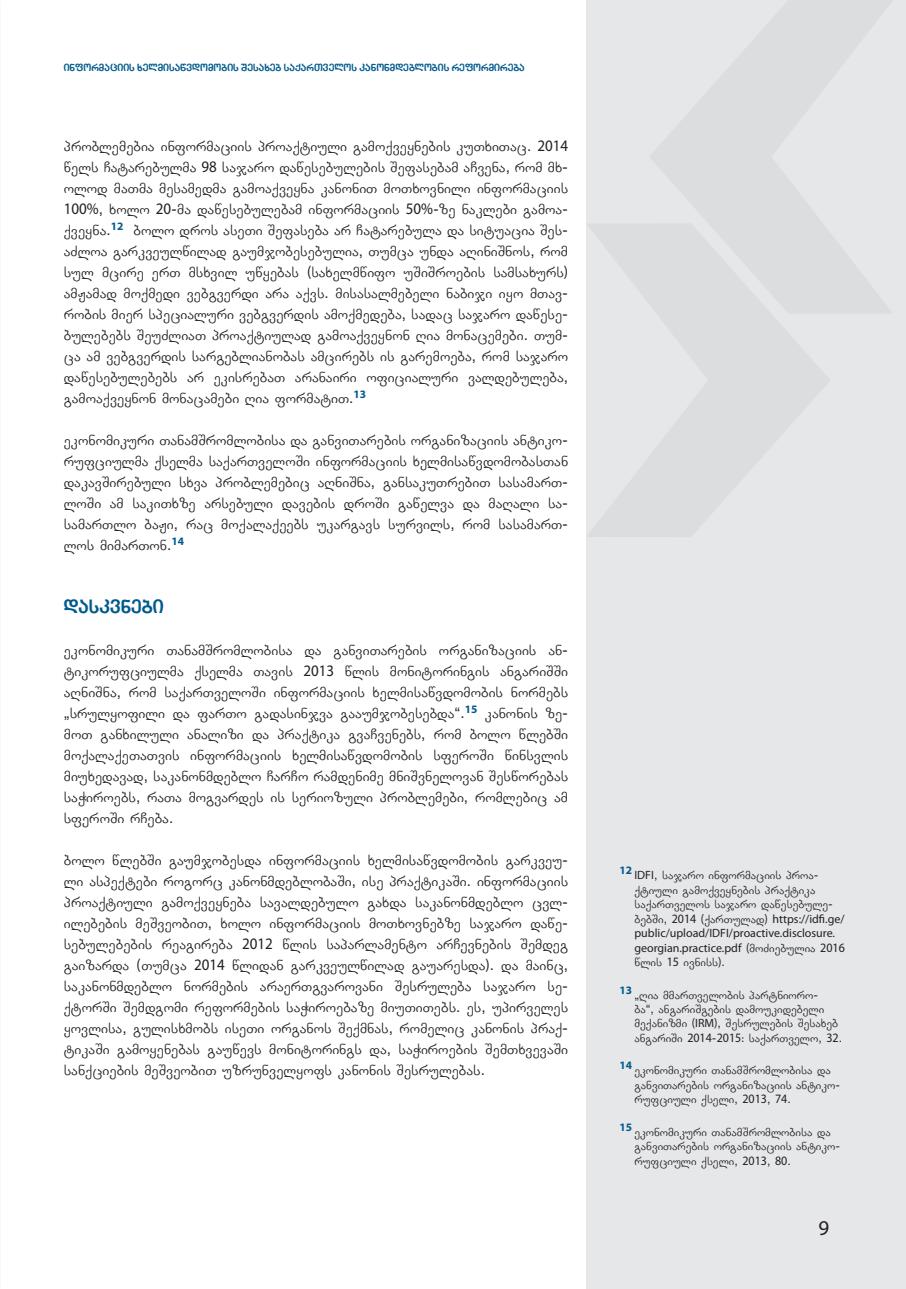
<style>
.page{position:relative;width:906px;height:1289px;background:#fff}
.page>*{position:absolute;margin:0;border:0;box-sizing:border-box;transform-origin:0 0}
.t1{font:21px "Myriad Pro";color:#231f20}
.Qvesatauri{font:700 19.5px "A Kolkhety M";color:#015a8e}
.TEXT{font:15px/21px "A Kolkhety N";color:#231f20;text-align:justify}
.t2{font:12px/14.4px "A Kolkhety N";color:#231f20}
.t3{font:700 10.5px "A Kolkhety M";color:#015a8e}
.s1{font-family:"Myriad Pro"}
</style>
<div class="page">
<div style="left:586px;top:0;width:320px;height:1288px;background:#e6e7e9"></div>
<p class="t3" style="left:64px;top:63px;width:462px">INFORMACIIS XELMISAWVDOMOBIS SESAXEB SAQARTVELOS KANONMDEBLOBIS REFORMIREBA</p>
<p class="TEXT" style="left:64px;top:136px;width:506px">PROBLEMEBIA INFORMACIIS PROAQTIULI GAMOQVEYNEBIS KUTXITAC. 2014<br>WELS CATAREBULMA 98 SAJARO DAWESEBULEBIS SEFASEBAM ACVENA, ROM MX-OLOD MATMA MESAMEDMA GAMOAQVEYNA KANONIT MOTXOVNILI INFORMACIIS 100%, XOLO 20-MA DAWESEBULEBAM INFORMACIIS 50%-ZE NAKLEBI GAMOA-QVEYNA.<sup>12</sup> BOLO DROS ASETI SEFASEBA AR CATAREBULA DA SITUACIA SES-AZLOA GARKVEULWILAD GAUMJOBESEBULIA, TUMCA UNDA ARINISNOS, ROM SUL MCIRE ERT MSXVIL UWYEBAS (SAXELMWIFO USISROEBIS SAMSAXURS)<br>AMJAMAD MOQMEDI VEBGVERDI ARA AQVS. MISASALMEBELI NABIJI IYO MTAV-ROBIS MIER SPECIALURI VEBGVERDIS AMOQMEDEBA, SADAC SAJARO DAWESE-BULEBEBS SEUZLIAT PROAQTIULAD GAMOAQVEYNON RIA MONACEMEBI. TUM-CA AM VEBGVERDIS SARGEBLIANOBAS AMCIREBS IS GAREMOEBA, ROM SAJARO DAWESEBULEBEBS AR EKISREBAT ARANAIRI OFICIALURI VALDEBULEBA, GAMOAQVEYNON MONACAMEBI RIA FORMATIT.<sup>13</sup></p>
<p class="TEXT" style="left:64px;top:430px;width:506px">EKONOMIKURI TANAMSROMLOBISA DA GANVITAREBIS ORGANIZACIIS ANTIKO-RUFCIULMA QSELMA SAQARTVELOSI INFORMACIIS XELMISAWVDOMOBASTAN DAKAVSIREBULI SXVA PROBLEMEBIC ARNISNA, GANSAKUTREBIT SASAMART-LOSI AM SAKITXZE ARSEBULI DAVEBIS DROSI GAWELVA DA MARALI SA-SAMARTLO BAJI, RAC MOQALAQEEBS UKARGAVS SURVILS, ROM SASAMART-LOS MIMARTON.<sup>14</sup></p>
<p class="Qvesatauri" style="left:64px;top:597px;width:101px">DASKVNEBI</p>
<p class="TEXT" style="left:64px;top:640px;width:506px">EKONOMIKURI TANAMSROMLOBISA DA GANVITAREBIS ORGANIZACIIS AN-TIKORUFCIULMA QSELMA TAVIS 2013 WLIS MONITORINGIS ANGARISSI ARNISNA, ROM SAQARTVELOSI INFORMACIIS XELMISAWVDOMOBIS NORMEBS „SRULYOFILI DA FARTO GADASINJVA GAAUMJOBESEBDA“.<sup>15</sup> KANONIS ZE-MOT GANXILULI ANALIZI DA PRAQTIKA GVACVENEBS, ROM BOLO WLEBSI MOQALAQETATVIS INFORMACIIS XELMISAWVDOMOBIS SFEROSI WINSVLIS MIUXEDAVAD, SAKANONMDEBLO CARCO RAMDENIME MNISVNELOVAN SESWOREBAS SAWIROEBS, RATA MOGVARDES IS SERIOZULI PROBLEMEBI, ROMLEBIC AM SFEROSI RCEBA.</p>
<p class="TEXT" style="left:64px;top:850px;width:506px">BOLO WLEBSI GAUMJOBESDA INFORMACIIS XELMISAWVDOMOBIS GARKVEU-LI ASPEQTEBI ROGORC KANONMDEBLOBASI, ISE PRAQTIKASI. INFORMACIIS PROAQTIULI GAMOQVEYNEBA SAVALDEBULO GAXDA SAKANONMDEBLO CVL-ILEBEBIS MESVEOBIT, XOLO INFORMACIIS MOTXOVNEBZE SAJARO DAWE-SEBULEBEBIS REAGIREBA 2012 WLIS SAPARLAMENTO ARCEVNEBIS SEMDEG GAIZARDA (TUMCA 2014 WLIDAN GARKVEULWILAD GAUARESDA). DA MAINC, SAKANONMDEBLO NORMEBIS ARAERTGVAROVANI SESRULEBA SAJARO SE-QTORSI SEMDGOMI REFORMEBIS SAWIROEBAZE MIUTITEBS. ES, UPIRVELES YOVLISA, GULISXMOBS ISETI ORGANOS SEQMNAS, ROMELIC KANONIS PRAQ-TIKASI GAMOYENEBAS GAUWEVS MONITORINGS DA, SAWIROEBIS SEMTXVEVASI SANQCIEBIS MESVEOBIT UZRUNVELYOFS KANONIS SESRULEBAS.</p>
<p class="t2" style="left:634px;top:869px;width:212px;text-indent:-15px"><sup>12</sup> <span class="s1">IDFI</span>, SAJARO INFORMACIIS PROA-QTIULI GAMOQVEYNEBIS PRAQTIKA SAQARTVELOS SAJARO DAWESEBULE-BEBSI, 2014 (QARTULAD) <span class="s1">https://idfi.ge/ public/upload/IDFI/proactive.disclosure. georgian.practice.pdf</span> (MOZIEBULIA 2016<br>WLIS 15 IVNISS).</p>
<p class="t2" style="left:634px;top:988px;width:209px;text-indent:-15px"><sup>13</sup> „RIA MMARTVELOBIS PARTNIORO-<br>BA“, ANGARISGEBIS DAMOUKIDEBELI MEQANIZMI (<span class="s1">IRM</span>), SESRULEBIS SESAXEB ANGARISI 2014-2015: SAQARTVELO, 32.</p>
<p class="t2" style="left:634px;top:1064px;width:207px;text-indent:-15px"><sup>14</sup> EKONOMIKURI TANAMSROMLOBISA DA<br>GANVITAREBIS ORGANIZACIIS ANTIKO-<br>RUFCIULI QSELI, 2013, 74.</p>
<p class="t2" style="left:634px;top:1125px;width:207px;text-indent:-15px"><sup>15</sup> EKONOMIKURI TANAMSROMLOBISA DA<br>GANVITAREBIS ORGANIZACIIS ANTIKO-<br>RUFCIULI QSELI, 2013, 80.</p>
<h1 class="t1" style="left:818px;top:1214px;width:12px">9</h1>
</div>
